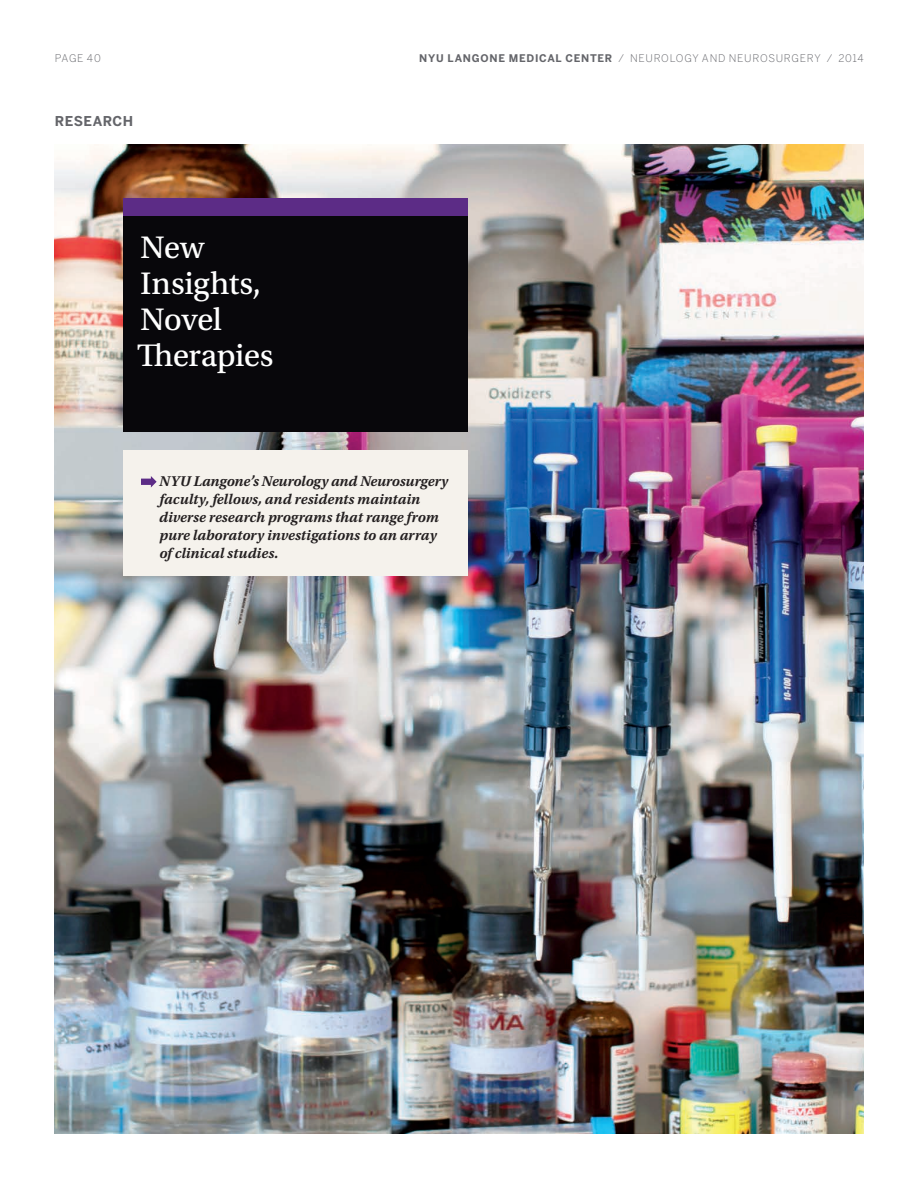
<style>
.page{position:relative;width:918px;height:1188px;background:#fff}
.page>*{position:absolute;margin:0;border:0;box-sizing:border-box;transform-origin:0 0}
.t1{font:33px/36px "Utopia Std Capt";letter-spacing:-.015em;color:#fff}
.t2{font:15px/18px "Utopia Std Semibold Capt It";letter-spacing:-.005em;color:#231f20}
.t3{font:700 13.5px "Benton Sans";letter-spacing:.03em;color:#64656a}
.t4{font:300 10.5px "Benton Sans";letter-spacing:.065em;color:#64656a}
.s1{font-weight:700}
</style>
<div class="page">
<img style="left:54px;top:144px;width:810px;height:990px">
<div style="left:123px;top:216px;width:345px;height:216px;background:#08070b"></div>
<div style="left:123px;top:450px;width:345px;height:126px;background:#f5f2ec"></div>
<svg style="left:141px;top:476px;width:16px;height:12px"></svg>
<div style="left:123px;top:198px;width:345px;height:18px;background:#5c2c86"></div>
<p class="t4" style="left:55px;top:52px;width:47px">PAGE 40</p>
<p class="t4" style="left:419px;top:52px;width:446px"><span class="s1">NYU LANGONE MEDICAL CENTER</span> / NEUROLOGY AND NEUROSURGERY / 2014</p>
<p class="t3" style="left:55px;top:113px;width:80px">RESEARCH</p>
<h1 class="t1" style="left:137px;top:230px;width:138px">New<br>Insights,<br>Novel<br>Therapies</h1>
<p class="t2" style="left:159px;top:472px;width:291px">NYU Langone’s Neurology and Neurosurgery faculty, fellows, and residents maintain diverse research programs that range from pure laboratory investigations to an array of clinical studies.</p>
</div>
